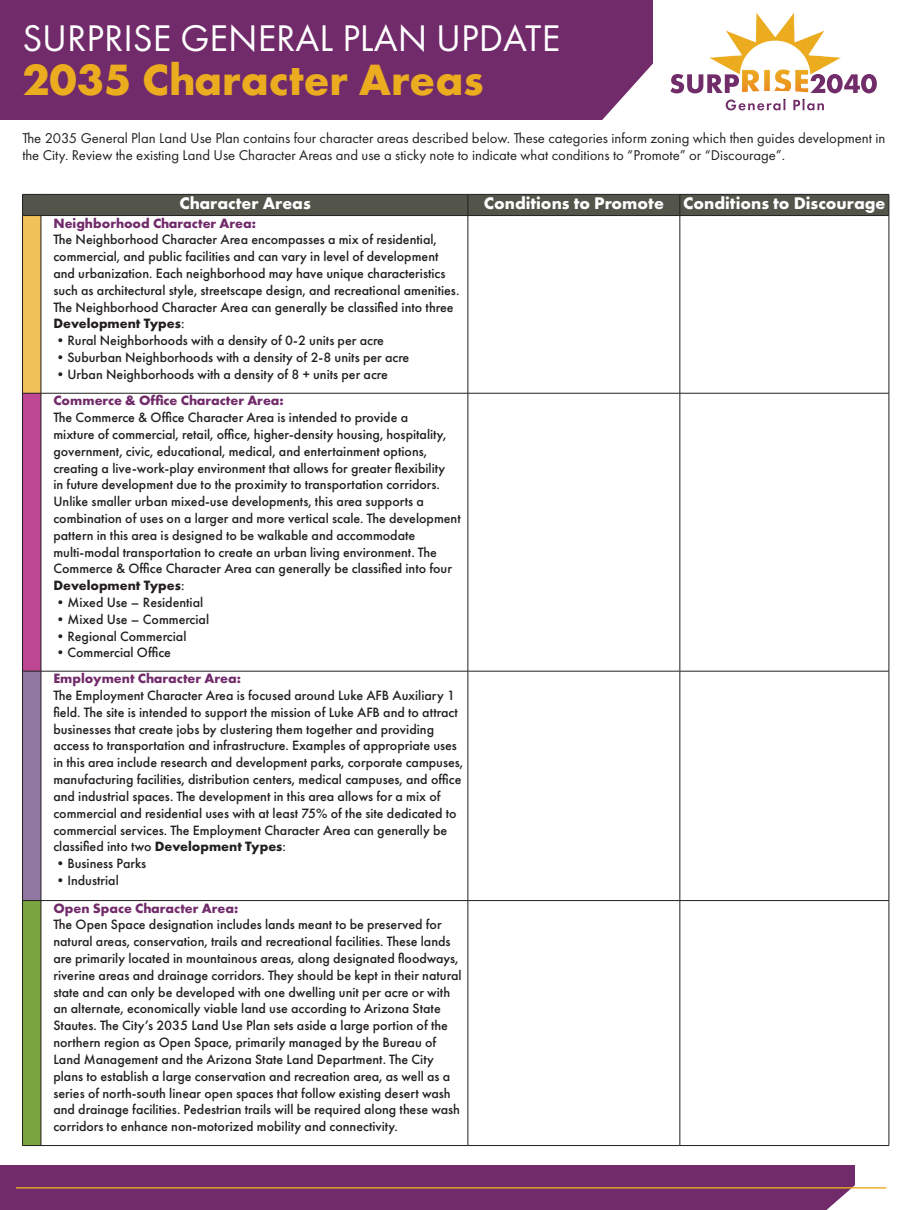
<style>
.page{position:relative;width:908px;height:1210px;background:#fff}
.page>*{position:absolute;margin:0;border:0;box-sizing:border-box;transform-origin:0 0}
.LoremTextExampleSimp{font:700 45.5px "Futura PT";color:#ebac20}
.LoremTextExampleSimp-2{font:38.5px "Futura PT";color:#fff}
.t1{font:700 17.5px "Futura PT";color:#fff}
.t2{font:14.7px/17.6px "Futura PT";color:#231f20}
.t3{font:500 14px/16.8px "Futura PT";color:#231f20}
.t4{font:700 14px "Futura PT";color:#712a6a}
.s1{font-weight:700}
</style>
<div class="page">
<div style="left:0;top:1165px;width:853px;height:45px;background:#712a6a"></div>
<svg style="left:826px;top:1168px;width:61px;height:42px"></svg>
<hr style="left:16px;top:1187px;width:869px;height:1px;background:#ebac20">
<div style="left:0;top:0;width:652px;height:120px;background:#712a6a"></div>
<svg style="left:602px;top:61px;width:51px;height:59px"></svg>
<img style="left:670px;top:13px;width:207px;height:98px">
<div style="left:22px;top:215px;width:19px;height:178px;background:#f2c25a"></div>
<div style="left:22px;top:393px;width:19px;height:278px;background:#bd4792"></div>
<div style="left:22px;top:671px;width:19px;height:229px;background:#9078a3"></div>
<div style="left:22px;top:900px;width:19px;height:245px;background:#7ba541"></div>
<div style="left:22px;top:194px;width:867px;height:22px;background:#53544a"></div>
<hr style="left:22px;top:216px;width:1px;height:177px;background:#231f20">
<hr style="left:41px;top:215px;width:426px;height:1px;background:#231f20">
<hr style="left:41px;top:216px;width:1px;height:177px;background:#231f20">
<hr style="left:467px;top:215px;width:212px;height:1px;background:#231f20">
<hr style="left:467px;top:216px;width:1px;height:177px;background:#231f20">
<hr style="left:679px;top:215px;width:209px;height:1px;background:#231f20">
<hr style="left:679px;top:216px;width:1px;height:177px;background:#231f20">
<hr style="left:888px;top:216px;width:1px;height:177px;background:#231f20">
<svg style="left:23px;top:393px;width:18px;height:1px"></svg>
<hr style="left:22px;top:393px;width:1px;height:278px;background:#231f20">
<hr style="left:41px;top:393px;width:426px;height:1px;background:#231f20">
<hr style="left:41px;top:393px;width:1px;height:278px;background:#231f20">
<hr style="left:467px;top:393px;width:212px;height:1px;background:#231f20">
<hr style="left:467px;top:393px;width:1px;height:278px;background:#231f20">
<hr style="left:679px;top:393px;width:209px;height:1px;background:#231f20">
<hr style="left:679px;top:393px;width:1px;height:278px;background:#231f20">
<hr style="left:888px;top:393px;width:1px;height:278px;background:#231f20">
<svg style="left:23px;top:671px;width:18px;height:1px"></svg>
<hr style="left:22px;top:671px;width:1px;height:229px;background:#231f20">
<hr style="left:41px;top:671px;width:426px;height:1px;background:#231f20">
<hr style="left:41px;top:671px;width:1px;height:229px;background:#231f20">
<hr style="left:467px;top:671px;width:212px;height:1px;background:#231f20">
<hr style="left:467px;top:671px;width:1px;height:229px;background:#231f20">
<hr style="left:679px;top:671px;width:209px;height:1px;background:#231f20">
<hr style="left:679px;top:671px;width:1px;height:229px;background:#231f20">
<hr style="left:888px;top:671px;width:1px;height:229px;background:#231f20">
<svg style="left:23px;top:900px;width:18px;height:1px"></svg>
<hr style="left:22px;top:900px;width:1px;height:245px;background:#231f20">
<hr style="left:41px;top:900px;width:426px;height:1px;background:#231f20">
<hr style="left:41px;top:900px;width:1px;height:245px;background:#231f20">
<hr style="left:467px;top:900px;width:212px;height:1px;background:#231f20">
<hr style="left:467px;top:900px;width:1px;height:245px;background:#231f20">
<hr style="left:679px;top:900px;width:209px;height:1px;background:#231f20">
<hr style="left:679px;top:900px;width:1px;height:245px;background:#231f20">
<hr style="left:888px;top:900px;width:1px;height:245px;background:#231f20">
<svg style="left:22px;top:1145px;width:19px;height:1px"></svg>
<hr style="left:41px;top:1145px;width:426px;height:1px;background:#231f20">
<hr style="left:467px;top:1145px;width:212px;height:1px;background:#231f20">
<hr style="left:679px;top:1145px;width:209px;height:1px;background:#231f20">
<p class="LoremTextExampleSimp-2" style="left:22px;top:16px;width:539px">SURPRISE GENERAL PLAN UPDATE</p>
<p class="LoremTextExampleSimp" style="left:22px;top:50px;width:462px">2035 Character Areas</p>
<p class="t2" style="left:22px;top:129px;width:864px">The 2035 General Plan Land Use Plan contains four character areas described below. These categories inform zoning which then guides development in the City. Review the existing Land Use Character Areas and use a sticky note to indicate what conditions to “Promote” or “Discourage”.</p>
<p class="t1" style="left:179px;top:192px;width:133px">Character Areas</p>
<p class="t1" style="left:483px;top:192px;width:182px">Conditions to Promote</p>
<p class="t1" style="left:683px;top:192px;width:204px">Conditions to Discourage</p>
<p class="t4" style="left:53px;top:214px;width:204px">Neighborhood Character Area:</p>
<p class="t3" style="left:53px;top:231px;width:407px">The Neighborhood Character Area encompasses a mix of residential, commercial, and public facilities and can vary in level of development and urbanization. Each neighborhood may have unique characteristics such as architectural style, streetscape design, and recreational amenities.<br>The Neighborhood Character Area can generally be classified into three <span class="s1">Development Types</span>:</p>
<p class="t3" style="left:53px;top:332px;width:332px">•Rural Neighborhoods with a density of 0-2 units per acre</p>
<p class="t3" style="left:53px;top:349px;width:357px">•Suburban Neighborhoods with a density of 2-8 units per acre</p>
<p class="t3" style="left:53px;top:366px;width:336px">•Urban Neighborhoods with a density of 8 + units per acre</p>
<p class="t4" style="left:53px;top:391px;width:232px">Commerce &amp; Office Character Area:</p>
<p class="t3" style="left:53px;top:409px;width:409px">The Commerce &amp; Office Character Area is intended to provide a<br>mixture of commercial, retail, office, higher-density housing, hospitality, government, civic, educational, medical, and entertainment options, creating a live-work-play environment that allows for greater flexibility<br>in future development due to the proximity to transportation corridors.<br>Unlike smaller urban mixed-use developments, this area supports a combination of uses on a larger and more vertical scale. The development pattern in this area is designed to be walkable and accommodate multi-modal transportation to create an urban living environment. The Commerce &amp; Office Character Area can generally be classified into four <span class="s1">Development Types</span>:</p>
<p class="t3" style="left:53px;top:594px;width:151px">•Mixed Use – Residential</p>
<p class="t3" style="left:53px;top:611px;width:157px">•Mixed Use – Commercial</p>
<p class="t3" style="left:53px;top:627px;width:134px">•Regional Commercial</p>
<p class="t3" style="left:53px;top:644px;width:119px">•Commercial Office</p>
<p class="t4" style="left:53px;top:669px;width:189px">Employment Character Area:</p>
<p class="t3" style="left:53px;top:687px;width:411px">The Employment Character Area is focused around Luke AFB Auxiliary 1 field. The site is intended to support the mission of Luke AFB and to attract businesses that create jobs by clustering them together and providing access to transportation and infrastructure. Examples of appropriate uses in this area include research and development parks, corporate campuses, manufacturing facilities, distribution centers, medical campuses, and office and industrial spaces. The development in this area allows for a mix of commercial and residential uses with at least 75% of the site dedicated to commercial services. The Employment Character Area can generally be classified into two <span class="s1">Development Types</span>:</p>
<p class="t3" style="left:53px;top:855px;width:94px">•Business Parks</p>
<p class="t3" style="left:53px;top:872px;width:67px">•Industrial</p>
<p class="t4" style="left:53px;top:899px;width:186px">Open Space Character Area:</p>
<p class="t3" style="left:53px;top:916px;width:409px">The Open Space designation includes lands meant to be preserved for natural areas, conservation, trails and recreational facilities. These lands are primarily located in mountainous areas, along designated floodways, riverine areas and drainage corridors. They should be kept in their natural state and can only be developed with one dwelling unit per acre or with an alternate, economically viable land use according to Arizona State Stautes. The City’s 2035 Land Use Plan sets aside a large portion of the northern region as Open Space, primarily managed by the Bureau of Land Management and the Arizona State Land Department. The City plans to establish a large conservation and recreation area, as well as a series of north-south linear open spaces that follow existing desert wash and drainage facilities. Pedestrian trails will be required along these wash corridors to enhance non-motorized mobility and connectivity.</p>
</div>
